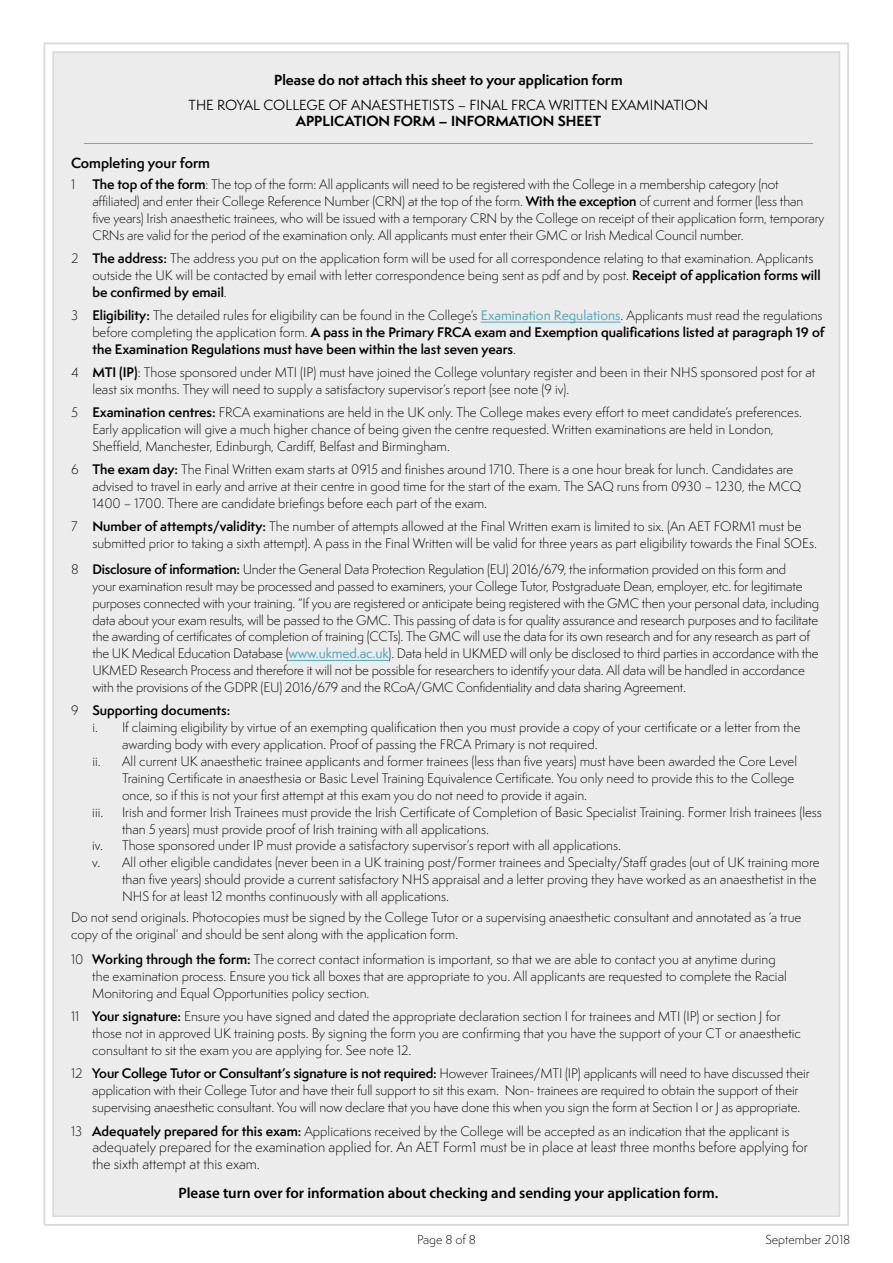
<style>
.page{position:relative;width:893px;height:1263px;background:#fff}
.page>*{position:absolute;margin:0;border:0;box-sizing:border-box;transform-origin:0 0}
.t1{font:600 15px "Myriad Pro";color:#000}
.t2{font:300 13.5px/16.8px "Semplicita Pro";color:#000}
.t3{font:700 13.5px "Semplicita Pro";color:#000}
.t4{font:13.5px "Semplicita Pro";color:#000}
.t5{font:600 13.5px "Semplicita Pro";color:#000}
.t6{font:300 12.75px/17px "Semplicita Pro";color:#000}
.t7{font:600 12.75px/17px "Semplicita Pro";color:#000}
.t8{font:300 12px "Semplicita Pro";color:#000}
.s1{font-weight:600}
.s2{font-weight:300}
.s3{font-weight:500;color:#50abbf}
</style>
<div class="page">
<div style="left:43px;top:42px;width:806px;height:1184px;background:#ececed"></div>
<p class="t3" style="left:274px;top:70px;width:350px">Please do not attach this sheet to your application form</p>
<p class="t4" style="left:189px;top:95px;width:521px">THE ROYAL COLLEGE OF ANAESTHETISTS – FINAL FRCA WRITTEN EXAMINATION</p>
<p class="t3" style="left:296px;top:111px;width:307px">APPLICATION FORM – INFORMATION SHEET</p>
<p class="t5" style="left:71px;top:153px;width:140px">Completing your form</p>
<p class="t6" style="left:71px;top:176px;width:6px">1</p>
<p class="t6" style="left:92px;top:176px;width:734px"><span class="s1">The top of the form</span>: The top of the form: All applicants will need to be registered with the College in a membership category (not affiliated) and enter their College Reference Number (CRN) at the top of the form. <span class="s1">With the exception</span> of current and former (less than five years) Irish anaesthetic trainees, who will be issued with a temporary CRN by the College on receipt of their application form, temporary CRNs are valid for the period of the examination only. All applicants must enter their GMC or Irish Medical Council number.</p>
<p class="t6" style="left:92px;top:250px;width:730px;text-indent:-21px">2 <span class="s1">The address:</span> The address you put on the application form will be used for all correspondence relating to that examination. Applicants outside the UK will be contacted by email with letter correspondence being sent as pdf and by post. <span class="s1">Receipt of application forms will be confirmed by email</span>.</p>
<p class="t7" style="left:92px;top:306px;width:734px;text-indent:-21px"><span class="s2">3</span> Eligibility: <span class="s2">The detailed rules for eligibility can be found in the College’s</span> <span class="s3">Examination Regulations</span><span class="s2">. Applicants must read the regulations before completing the application form.</span> A pass in the Primary FRCA exam and Exemption qualifications listed at paragraph 19 of the Examination Regulations must have been within the last seven years<span class="s2">.</span></p>
<p class="t6" style="left:92px;top:364px;width:724px;text-indent:-21px">4 <span class="s1">MTI (IP)</span>: Those sponsored under MTI (IP) must have joined the College voluntary register and been in their NHS sponsored post for at least six months. They will need to supply a satisfactory supervisor’s report (see note (9 iv).</p>
<p class="t6" style="left:92px;top:404px;width:711px;text-indent:-21px">5 <span class="s1">Examination centres:</span> FRCA examinations are held in the UK only. The College makes every effort to meet candidate’s preferences.<br>Early application will give a much higher chance of being given the centre requested. Written examinations are held in London,<br>Sheffield, Manchester, Edinburgh, Cardiff, Belfast and Birmingham.</p>
<p class="t6" style="left:92px;top:461px;width:710px;text-indent:-21px">6 <span class="s1">The exam day:</span> The Final Written exam starts at 0915 and finishes around 1710. There is a one hour break for lunch. Candidates are advised to travel in early and arrive at their centre in good time for the start of the exam. The SAQ runs from 0930 – 1230, the MCQ<br>1400 – 1700. There are candidate briefings before each part of the exam.</p>
<p class="t6" style="left:92px;top:518px;width:726px;text-indent:-21px">7 <span class="s1">Number of attempts/validity:</span> The number of attempts allowed at the Final Written exam is limited to six. (An AET FORM1 must be submitted prior to taking a sixth attempt). A pass in the Final Written will be valid for three years as part eligibility towards the Final SOEs.</p>
<p class="t6" style="left:92px;top:561px;width:728px;text-indent:-21px">8 <span class="s1">Disclosure of information:</span> Under the General Data Protection Regulation (EU) 2016/679, the information provided on this form and<br>your examination result may be processed and passed to examiners, your College Tutor, Postgraduate Dean, employer, etc. for legitimate purposes connected with your training. “If you are registered or anticipate being registered with the GMC then your personal data, including data about your exam results, will be passed to the GMC. This passing of data is for quality assurance and research purposes and to facilitate the awarding of certificates of completion of training (CCTs). The GMC will use the data for its own research and for any research as part of the UK Medical Education Database (<span class="s3">www.ukmed.ac.uk</span>). Data held in UKMED will only be disclosed to third parties in accordance with the UKMED Research Process and therefore it will not be possible for researchers to identify your data. All data will be handled in accordance with the provisions of the GDPR (EU) 2016/679 and the RCoA/GMC Confidentiality and data sharing Agreement.</p>
<p class="t7" style="left:71px;top:702px;width:161px"><span class="s2">9</span> Supporting documents:</p>
<p class="t6" style="left:92px;top:719px;width:710px">i. If claiming eligibility by virtue of an exempting qualification then you must provide a copy of your certificate or a letter from the</p>
<p class="t6" style="left:122px;top:736px;width:477px">awarding body with every application. Proof of passing the FRCA Primary is not required.</p>
<p class="t6" style="left:92px;top:753px;width:706px">ii. All current UK anaesthetic trainee applicants and former trainees (less than five years) must have been awarded the Core Level</p>
<p class="t6" style="left:122px;top:770px;width:674px">Training Certificate in anaesthesia or Basic Level Training Equivalence Certificate. You only need to provide this to the College</p>
<p class="t6" style="left:122px;top:786px;width:467px">once, so if this is not your first attempt at this exam you do not need to provide it again.</p>
<p class="t6" style="left:92px;top:803px;width:12px">iii.</p>
<p class="t6" style="left:122px;top:803px;width:701px">Irish and former Irish Trainees must provide the Irish Certificate of Completion of Basic Specialist Training. Former Irish trainees (less</p>
<p class="t6" style="left:122px;top:820px;width:368px">than 5 years) must provide proof of Irish training with all applications.</p>
<p class="t6" style="left:92px;top:837px;width:530px">iv. Those sponsored under IP must provide a satisfactory supervisor’s report with all applications.</p>
<p class="t6" style="left:92px;top:854px;width:729px">v. All other eligible candidates (never been in a UK training post/Former trainees and Specialty/Staff grades (out of UK training more</p>
<p class="t6" style="left:122px;top:871px;width:696px">than five years) should provide a current satisfactory NHS appraisal and a letter proving they have worked as an anaesthetist in the</p>
<p class="t6" style="left:122px;top:888px;width:329px">NHS for at least 12 months continuously with all applications.</p>
<p class="t6" style="left:71px;top:909px;width:732px">Do not send originals. Photocopies must be signed by the College Tutor or a supervising anaesthetic consultant and annotated as ‘a true copy of the original’ and should be sent along with the application form.</p>
<p class="t6" style="left:92px;top:951px;width:696px;text-indent:-21px">10 <span class="s1">Working through the form:</span> The correct contact information is important, so that we are able to contact you at anytime during the examination process. Ensure you tick all boxes that are appropriate to you. All applicants are requested to complete the Racial<br>Monitoring and Equal Opportunities policy section.</p>
<p class="t6" style="left:92px;top:1008px;width:710px;text-indent:-21px">11 <span class="s1">Your signature:</span> Ensure you have signed and dated the appropriate declaration section I for trainees and MTI (IP) or section J for those not in approved UK training posts. By signing the form you are confirming that you have the support of your CT or anaesthetic consultant to sit the exam you are applying for. See note 12.</p>
<p class="t6" style="left:92px;top:1065px;width:719px;text-indent:-21px">12 <span class="s1">Your College Tutor or Consultant’s signature is not required:</span> However Trainees/MTI (IP) applicants will need to have discussed their application with their College Tutor and have their full support to sit this exam. Non- trainees are required to obtain the support of their supervising anaesthetic consultant. You will now declare that you have done this when you sign the form at Section I or J as appropriate.</p>
<p class="t6" style="left:71px;top:1122px;width:720px">13 <span class="s1">Adequately prepared for this exam:</span> Applications received by the College will be accepted as an indication that the applicant is</p>
<p class="t2" style="left:92px;top:1139px;width:717px">adequately prepared for the examination applied for. An AET Form1 must be in place at least three months before applying for the sixth attempt at this exam.</p>
<p class="t1" style="left:178px;top:1183px;width:542px">Please turn over for information about checking and sending your application form.</p>
<p class="t8" style="left:417px;top:1231px;width:60px">Page 8 of 8</p>
<p class="t8" style="left:765px;top:1231px;width:86px">September 2018</p>
</div>
